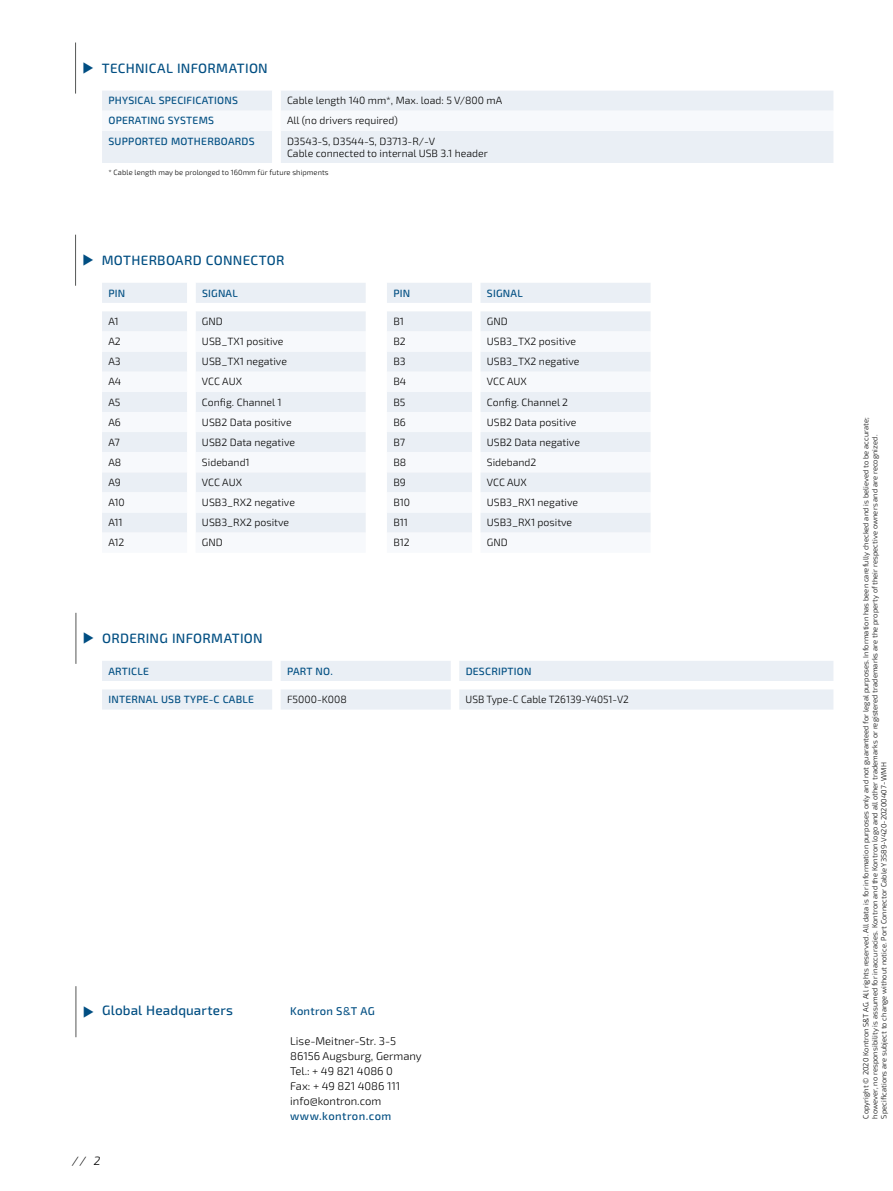
<style>
.page{position:relative;width:893px;height:1191px;background:#fff}
.page>*{position:absolute;margin:0;border:0;box-sizing:border-box;transform-origin:0 0}
.t1{font:500 13.5px "Sn T";letter-spacing:.02em;color:#004e82}
.t2{font:italic 300 12px "Sn T";color:#000}
.t3{font:300 11.25px/15px "Sn T";color:#000}
.t4{font:500 11.25px "Sn T";letter-spacing:.03em;color:#004e82}
.t5{font:300 10.5px/12px "Sn T";color:#000}
.t6{font:500 10.5px "Sn T";letter-spacing:.02em;color:#004e82}
.t7{font:300 7.5px/9px "Sn T";letter-spacing:.01em;color:#000}
.s1{font-weight:400}
</style>
<div class="page">
<hr style="left:76px;top:986px;width:1px;height:51px;background:#555756">
<hr style="left:76px;top:613px;width:1px;height:51px;background:#555756">
<svg style="left:102px;top:661px;width:731px;height:48px"></svg>
<hr style="left:75px;top:43px;width:1px;height:51px;background:#555756">
<svg style="left:102px;top:91px;width:731px;height:72px"></svg>
<hr style="left:75px;top:235px;width:1px;height:51px;background:#555756">
<svg style="left:102px;top:283px;width:549px;height:48px;fill:#eaeff5"></svg>
<svg style="left:187px;top:283px;width:9px;height:48px"></svg>
<svg style="left:102px;top:352px;width:549px;height:181px;fill:#ebf0f5"></svg>
<p class="t1" style="left:102px;top:60px;width:168px">TECHNICAL INFORMATION</p>
<p class="t6" style="left:108px;top:94px;width:131px">PHYSICAL SPECIFICATIONS</p>
<p class="t5" style="left:287px;top:95px;width:217px">Cable length 140 mm*, Max. load: 5 V/800 mA</p>
<p class="t6" style="left:108px;top:115px;width:107px">OPERATING SYSTEMS</p>
<p class="t5" style="left:287px;top:115px;width:112px">All (no drivers required)</p>
<p class="t6" style="left:108px;top:135px;width:148px">SUPPORTED MOTHERBOARDS</p>
<p class="t5" style="left:287px;top:135px;width:202px">D3543-S, D3544-S, D3713-R/-V<br>Cable connected to internal USB 3.1 header</p>
<p class="t7" style="left:108px;top:168px;width:222px">* Cable length may be prolonged to 160mm für future shipments</p>
<p class="t1" style="left:102px;top:252px;width:184px">MOTHERBOARD CONNECTOR</p>
<p class="t6" style="left:108px;top:287px;width:18px">PIN</p>
<p class="t6" style="left:202px;top:287px;width:37px">SIGNAL</p>
<p class="t6" style="left:393px;top:287px;width:18px">PIN</p>
<p class="t6" style="left:487px;top:287px;width:37px">SIGNAL</p>
<p class="t5" style="left:108px;top:316px;width:12px">A1</p>
<p class="t5" style="left:202px;top:316px;width:22px">GND</p>
<p class="t5" style="left:393px;top:316px;width:12px">B1</p>
<p class="t5" style="left:487px;top:316px;width:22px">GND</p>
<p class="t5" style="left:108px;top:336px;width:14px">A2</p>
<p class="t5" style="left:202px;top:336px;width:83px">USB_TX1 positive</p>
<p class="t5" style="left:393px;top:336px;width:14px">B2</p>
<p class="t5" style="left:487px;top:336px;width:91px">USB3_TX2 positive</p>
<p class="t5" style="left:108px;top:356px;width:14px">A3</p>
<p class="t5" style="left:202px;top:356px;width:86px">USB_TX1 negative</p>
<p class="t5" style="left:393px;top:356px;width:14px">B3</p>
<p class="t5" style="left:487px;top:356px;width:94px">USB3_TX2 negative</p>
<p class="t5" style="left:108px;top:376px;width:14px">A4</p>
<p class="t5" style="left:202px;top:376px;width:42px">VCC AUX</p>
<p class="t5" style="left:393px;top:376px;width:14px">B4</p>
<p class="t5" style="left:487px;top:376px;width:42px">VCC AUX</p>
<p class="t5" style="left:108px;top:396px;width:14px">A5</p>
<p class="t5" style="left:202px;top:396px;width:81px">Config. Channel 1</p>
<p class="t5" style="left:393px;top:396px;width:14px">B5</p>
<p class="t5" style="left:487px;top:396px;width:83px">Config. Channel 2</p>
<p class="t5" style="left:108px;top:416px;width:14px">A6</p>
<p class="t5" style="left:202px;top:416px;width:91px">USB2 Data positive</p>
<p class="t5" style="left:393px;top:416px;width:14px">B6</p>
<p class="t5" style="left:487px;top:416px;width:91px">USB2 Data positive</p>
<p class="t5" style="left:108px;top:436px;width:13px">A7</p>
<p class="t5" style="left:202px;top:436px;width:95px">USB2 Data negative</p>
<p class="t5" style="left:393px;top:436px;width:13px">B7</p>
<p class="t5" style="left:487px;top:436px;width:95px">USB2 Data negative</p>
<p class="t5" style="left:108px;top:456px;width:14px">A8</p>
<p class="t5" style="left:202px;top:456px;width:49px">Sideband1</p>
<p class="t5" style="left:393px;top:456px;width:14px">B8</p>
<p class="t5" style="left:487px;top:456px;width:51px">Sideband2</p>
<p class="t5" style="left:108px;top:476px;width:14px">A9</p>
<p class="t5" style="left:202px;top:476px;width:42px">VCC AUX</p>
<p class="t5" style="left:393px;top:476px;width:14px">B9</p>
<p class="t5" style="left:487px;top:476px;width:42px">VCC AUX</p>
<p class="t5" style="left:108px;top:497px;width:18px">A10</p>
<p class="t5" style="left:202px;top:497px;width:94px">USB3_RX2 negative</p>
<p class="t5" style="left:393px;top:497px;width:18px">B10</p>
<p class="t5" style="left:487px;top:497px;width:93px">USB3_RX1 negative</p>
<p class="t5" style="left:108px;top:517px;width:16px">A11</p>
<p class="t5" style="left:202px;top:517px;width:89px">USB3_RX2 positve</p>
<p class="t5" style="left:393px;top:517px;width:16px">B11</p>
<p class="t5" style="left:487px;top:517px;width:87px">USB3_RX1 positve</p>
<p class="t5" style="left:108px;top:537px;width:18px">A12</p>
<p class="t5" style="left:202px;top:537px;width:22px">GND</p>
<p class="t5" style="left:393px;top:537px;width:18px">B12</p>
<p class="t5" style="left:487px;top:537px;width:22px">GND</p>
<p class="t1" style="left:102px;top:630px;width:162px">ORDERING INFORMATION</p>
<p class="t6" style="left:108px;top:664px;width:42px">ARTICLE</p>
<p class="t6" style="left:287px;top:664px;width:47px">PART NO.</p>
<p class="t6" style="left:466px;top:664px;width:67px">DESCRIPTION</p>
<p class="t6" style="left:108px;top:693px;width:147px">INTERNAL USB TYPE-C CABLE</p>
<p class="t5" style="left:287px;top:693px;width:61px">F5000-K008</p>
<p class="t5" style="left:466px;top:693px;width:165px">USB Type-C Cable T26139-Y4051-V2</p>
<p class="t1" style="left:102px;top:1002px;width:132px">Global Headquarters</p>
<p class="t2" style="left:72px;top:1153px;width:30px">// 2</p>
<p class="t4" style="left:290px;top:1004px;width:86px">Kontron S<span class="s1">&amp;</span>T AG</p>
<p class="t3" style="left:290px;top:1033px;width:133px">Lise-Meitner-Str. 3-5<br>86156 Augsburg, Germany<br>Tel.: + 49 821 4086 0<br>Fax: + 49 821 4086 111 info@kontron.com</p>
<p class="t4" style="left:290px;top:1109px;width:103px">www.kontron.com</p>
<p class="t7" style="left:862px;top:1118px;width:703px;rotate:-90deg">Copyright © 2020 Kontron S&amp;T AG. All rights reserved. All data is for information purposes only and not guaranteed for legal purposes. Information has been carefully checked and is believed to be accurate; however, no responsibility is assumed for inaccuracies. Kontron and the Kontron logo and all other trademarks or registered trademarks are the property of their respective owners and are recognized.<br>Specifications are subject to change without notice. Port Connector Cable Y3589-V420-20200407-WMH</p>
</div>
